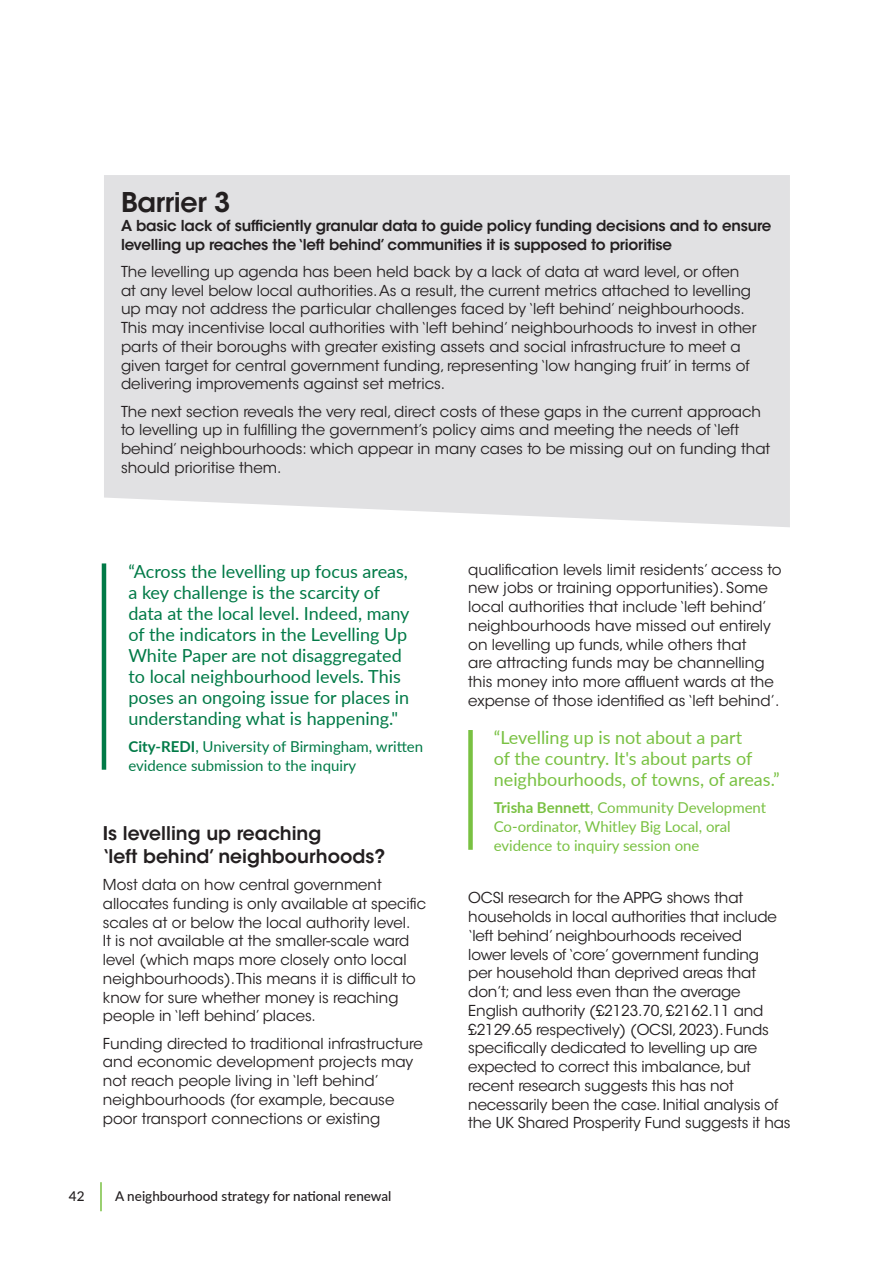
<style>
.page{position:relative;width:893px;height:1263px;background:#fff}
.page>*{position:absolute;margin:0;border:0;box-sizing:border-box;transform-origin:0 0}
.t1{font:600 27px "ITC Avant Garde Std";letter-spacing:-.015em;color:#231f20}
.t2{font:600 18.75px/22.5px "ITC Avant Garde Std";color:#231f20}
.t3{font:18px/21px "Lato";color:#017a47}
.t4{font:18px/21px "Lato";color:#79c142}
.t5{font:15px/18.8px "ITC Avant Garde Std";color:#231f20}
.t6{font:600 15px/18.8px "ITC Avant Garde Std";letter-spacing:-.015em;color:#231f20}
.t7{font:15px/18.8px "Lato";color:#79c142}
.t8{font:15px/18.8px "Lato";color:#017a47}
.t9{font:500 13.5px "Lato";color:#231f20}
.s1{font-weight:700}
</style>
<div class="page">
<hr style="left:100px;top:1182px;width:2px;height:29px;background:#79c142">
<div style="left:104px;top:175px;width:686px;height:352px;background:#e1e1e3"></div>
<hr style="left:102px;top:563px;width:4px;height:207px;background:#017a47">
<div style="left:468px;top:730px;width:5px;height:120px;background:#79c142"></div>
<h1 class="t1" style="left:121px;top:192px;width:111px">Barrier 3</h1>
<p class="t6" style="left:121px;top:216px;width:652px">A basic lack of sufficiently granular data to guide policy funding decisions and to ensure levelling up reaches the ‘left behind’ communities it is supposed to prioritise</p>
<p class="t5" style="left:121px;top:262px;width:637px">The levelling up agenda has been held back by a lack of data at ward level, or often at any level below local authorities. As a result, the current metrics attached to levelling up may not address the particular challenges faced by ‘left behind’ neighbourhoods.<br>This may incentivise local authorities with ‘left behind’ neighbourhoods to invest in other parts of their boroughs with greater existing assets and social infrastructure to meet a given target for central government funding, representing ‘low hanging fruit’ in terms of delivering improvements against set metrics.</p>
<p class="t5" style="left:121px;top:402px;width:651px">The next section reveals the very real, direct costs of these gaps in the current approach to levelling up in fulfilling the government’s policy aims and meeting the needs of ‘left behind’ neighbourhoods: which appear in many cases to be missing out on funding that should prioritise them.</p>
<p class="t3" style="left:128px;top:560px;width:283px">“Across the levelling up focus areas, a key challenge is the scarcity of data at the local level. Indeed, many of the indicators in the Levelling Up White Paper are not disaggregated to local neighbourhood levels. This poses an ongoing issue for places in understanding what is happening."</p>
<p class="t8" style="left:128px;top:737px;width:296px"><span class="s1">City-REDI</span>, University of Birmingham, written evidence submission to the inquiry</p>
<p class="t2" style="left:103px;top:822px;width:284px">Is levelling up reaching<br>‘left behind’ neighbourhoods?</p>
<p class="t5" style="left:103px;top:875px;width:325px">Most data on how central government allocates funding is only available at specific scales at or below the local authority level.<br>It is not available at the smaller-scale ward level (which maps more closely onto local neighbourhoods). This means it is difficult to know for sure whether money is reaching people in ‘left behind’ places.</p>
<p class="t5" style="left:103px;top:1034px;width:321px">Funding directed to traditional infrastructure and economic development projects may not reach people living in ‘left behind’ neighbourhoods (for example, because poor transport connections or existing</p>
<p class="t9" style="left:69px;top:1188px;width:17px">42</p>
<p class="t9" style="left:115px;top:1186px;width:278px">A neighbourhood strategy for national renewal</p>
<p class="t5" style="left:468px;top:560px;width:315px">qualification levels limit residents’ access to new jobs or training opportunities). Some local authorities that include ‘left behind’ neighbourhoods have missed out entirely on levelling up funds, while others that<br>are attracting funds may be channelling this money into more affluent wards at the expense of those identified as ‘left behind’.</p>
<p class="t4" style="left:494px;top:726px;width:287px">“Levelling up is not about a part<br>of the country. It's about parts of neighbourhoods, of towns, of areas.”</p>
<p class="t7" style="left:494px;top:798px;width:274px"><span class="s1">Trisha Bennett</span>, Community Development<br>Co-ordinator, Whitley Big Local, oral evidence to inquiry session one</p>
<p class="t5" style="left:468px;top:889px;width:324px">OCSI research for the APPG shows that households in local authorities that include ‘left behind’ neighbourhoods received<br>lower levels of ‘core’ government funding<br>per household than deprived areas that don’t; and less even than the average English authority (£2123.70, £2162.11 and £2129.65 respectively) (OCSI, 2023). Funds specifically dedicated to levelling up are expected to correct this imbalance, but recent research suggests this has not necessarily been the case. Initial analysis of the UK Shared Prosperity Fund suggests it has</p>
</div>
